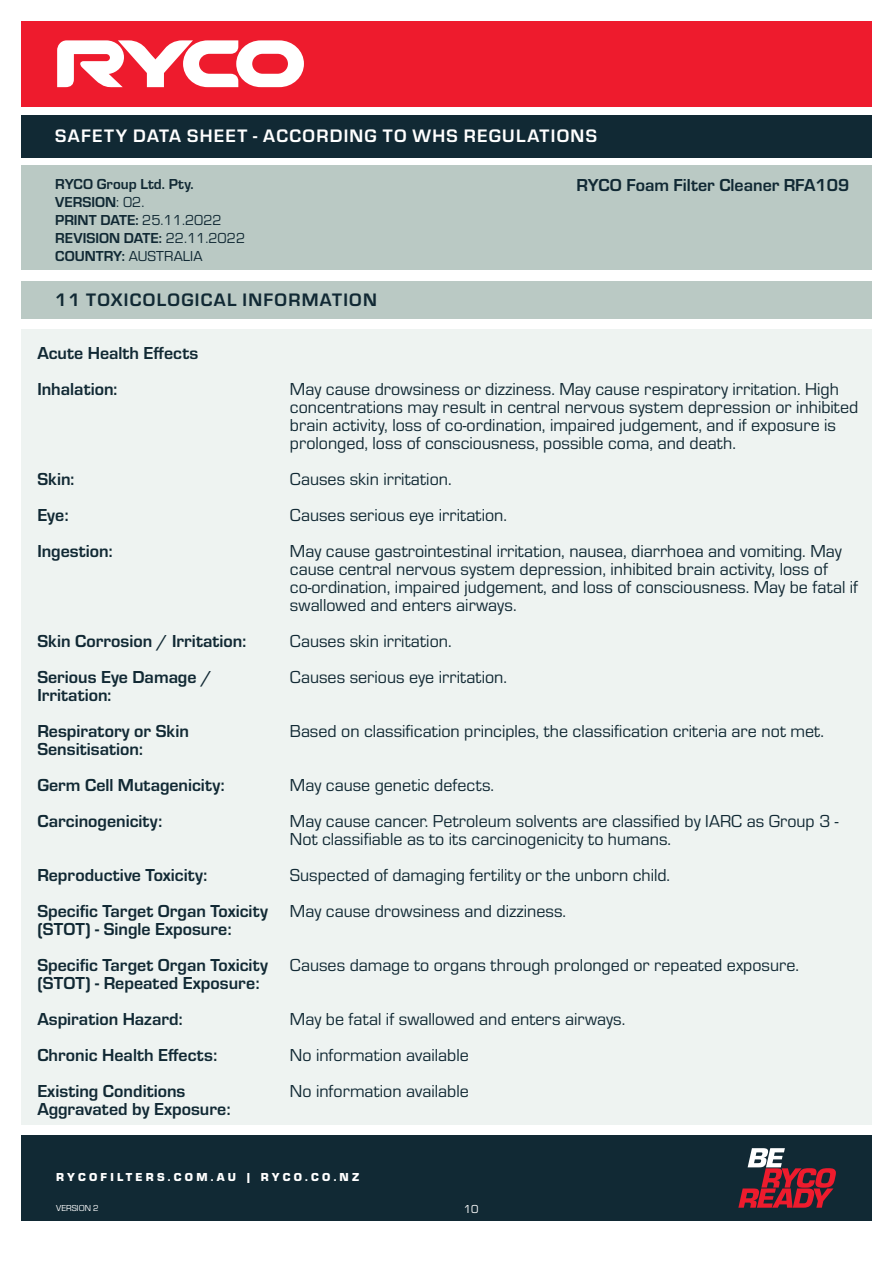
<style>
.page{position:relative;width:893px;height:1263px;background:#fff}
.page>*{position:absolute;margin:0;border:0;box-sizing:border-box;transform-origin:0 0}
.t1{font:700 18.75px "Eurostile";letter-spacing:.07em;color:#fff}
.t2{font:700 18.75px "Eurostile";letter-spacing:.07em;color:#112934}
.Text{font:18px/18px "Eurostile";color:#112934}
.Bold_Text{font:700 18px/18px "Eurostile";color:#112934}
.Text-2{font:700 18px "Eurostile";color:#112934}
.t3{font:700 15px "Eurostile";color:#112934}
.t4{font:15px "Eurostile";letter-spacing:.005em;color:#112934}
.t5{font:900 12px "Eurostile";letter-spacing:.27em;color:#fff}
.t6{font:12px "Eurostile";color:#fff}
.t7{font:9px "Eurostile";color:#fff}
.s1{font-weight:400}
.s2{font-weight:700}
</style>
<div class="page">
<div style="left:21px;top:21px;width:851px;height:85px;background:#ee1b2d"></div>
<svg style="left:57px;top:40px;width:247px;height:48px"></svg>
<div style="left:21px;top:115px;width:851px;height:42px;background:#112934"></div>
<div style="left:21px;top:1135px;width:851px;height:85px;background:#112934"></div>
<svg style="left:738px;top:1148px;width:98px;height:60px"></svg>
<div style="left:21px;top:166px;width:851px;height:104px;background:#bac9c4"></div>
<div style="left:21px;top:329px;width:851px;height:796px;background:#eef3f1"></div>
<div style="left:21px;top:281px;width:851px;height:38px;background:#bac9c4"></div>
<p class="t1" style="left:55px;top:123px;width:543px">SAFETY DATA SHEET - ACCORDING TO WHS REGULATIONS</p>
<p class="t3" style="left:55px;top:173px;width:140px">RYCO Group Ltd. Pty.</p>
<p class="t3" style="left:55px;top:191px;width:91px">VERSION<span class="s1">: 02.</span></p>
<p class="t3" style="left:55px;top:209px;width:168px">PRINT DATE: <span class="s1">25.11.2022</span></p>
<p class="t3" style="left:55px;top:227px;width:191px">REVISION DATE: <span class="s1">22.11.2022</span></p>
<p class="t4" style="left:55px;top:245px;width:149px"><span class="s2">COUNTRY:</span> AUSTRALIA</p>
<p class="Text-2" style="left:577px;top:172px;width:274px">RYCO Foam Filter Cleaner RFA109</p>
<p class="t2" style="left:55px;top:286px;width:323px">11 TOXICOLOGICAL INFORMATION</p>
<p class="Bold_Text" style="left:37px;top:342px;width:163px">Acute Health Effects</p>
<p class="Bold_Text" style="left:37px;top:378px;width:82px">Inhalation:</p>
<p class="Bold_Text" style="left:37px;top:468px;width:38px">Skin:</p>
<p class="Bold_Text" style="left:37px;top:504px;width:33px">Eye:</p>
<p class="Bold_Text" style="left:37px;top:540px;width:77px">Ingestion:</p>
<p class="Bold_Text" style="left:37px;top:630px;width:210px">Skin Corrosion / Irritation:</p>
<p class="Bold_Text" style="left:37px;top:666px;width:176px">Serious Eye Damage /<br>Irritation:</p>
<p class="Bold_Text" style="left:37px;top:720px;width:153px">Respiratory or Skin<br>Sensitisation:</p>
<p class="Bold_Text" style="left:37px;top:774px;width:189px">Germ Cell Mutagenicity:</p>
<p class="Bold_Text" style="left:37px;top:810px;width:126px">Carcinogenicity:</p>
<p class="Bold_Text" style="left:37px;top:864px;width:172px">Reproductive Toxicity:</p>
<p class="Bold_Text" style="left:37px;top:900px;width:232px">Specific Target Organ Toxicity (STOT) - Single Exposure:</p>
<p class="Bold_Text" style="left:37px;top:954px;width:232px">Specific Target Organ Toxicity (STOT) - Repeated Exposure:</p>
<p class="Bold_Text" style="left:37px;top:1008px;width:147px">Aspiration Hazard:</p>
<p class="Bold_Text" style="left:37px;top:1044px;width:181px">Chronic Health Effects:</p>
<p class="Bold_Text" style="left:37px;top:1080px;width:195px">Existing Conditions<br>Aggravated by Exposure:</p>
<p class="Text" style="left:290px;top:379px;width:570px">May cause drowsiness or dizziness. May cause respiratory irritation. High concentrations may result in central nervous system depression or inhibited brain activity, loss of co-ordination, impaired judgement, and if exposure is prolonged, loss of consciousness, possible coma, and death.</p>
<p class="Text" style="left:290px;top:469px;width:163px">Causes skin irritation.</p>
<p class="Text" style="left:290px;top:505px;width:219px">Causes serious eye irritation.</p>
<p class="Text" style="left:290px;top:541px;width:570px">May cause gastrointestinal irritation, nausea, diarrhoea and vomiting. May cause central nervous system depression, inhibited brain activity, loss of co-ordination, impaired judgement, and loss of consciousness. May be fatal if swallowed and enters airways.</p>
<p class="Text" style="left:290px;top:631px;width:163px">Causes skin irritation.</p>
<p class="Text" style="left:290px;top:667px;width:219px">Causes serious eye irritation.</p>
<p class="Text" style="left:290px;top:721px;width:536px">Based on classification principles, the classification criteria are not met.</p>
<p class="Text" style="left:290px;top:775px;width:206px">May cause genetic defects.</p>
<p class="Text" style="left:290px;top:811px;width:550px">May cause cancer. Petroleum solvents are classified by IARC as Group 3 -<br>Not classifiable as to its carcinogenicity to humans.</p>
<p class="Text" style="left:290px;top:865px;width:382px">Suspected of damaging fertility or the unborn child.</p>
<p class="Text" style="left:290px;top:901px;width:278px">May cause drowsiness and dizziness.</p>
<p class="Text" style="left:290px;top:955px;width:511px">Causes damage to organs through prolonged or repeated exposure.</p>
<p class="Text" style="left:290px;top:1009px;width:337px">May be fatal if swallowed and enters airways.</p>
<p class="Text" style="left:290px;top:1045px;width:180px">No information available</p>
<p class="Text" style="left:290px;top:1081px;width:180px">No information available</p>
<p class="t5" style="left:56px;top:1168px;width:304px">RYCOFILTERS.COM.AU | RYCO.CO.NZ</p>
<p class="t7" style="left:56px;top:1201px;width:44px">VERSION 2</p>
<p class="t6" style="left:464px;top:1200px;width:16px">10</p>
</div>
